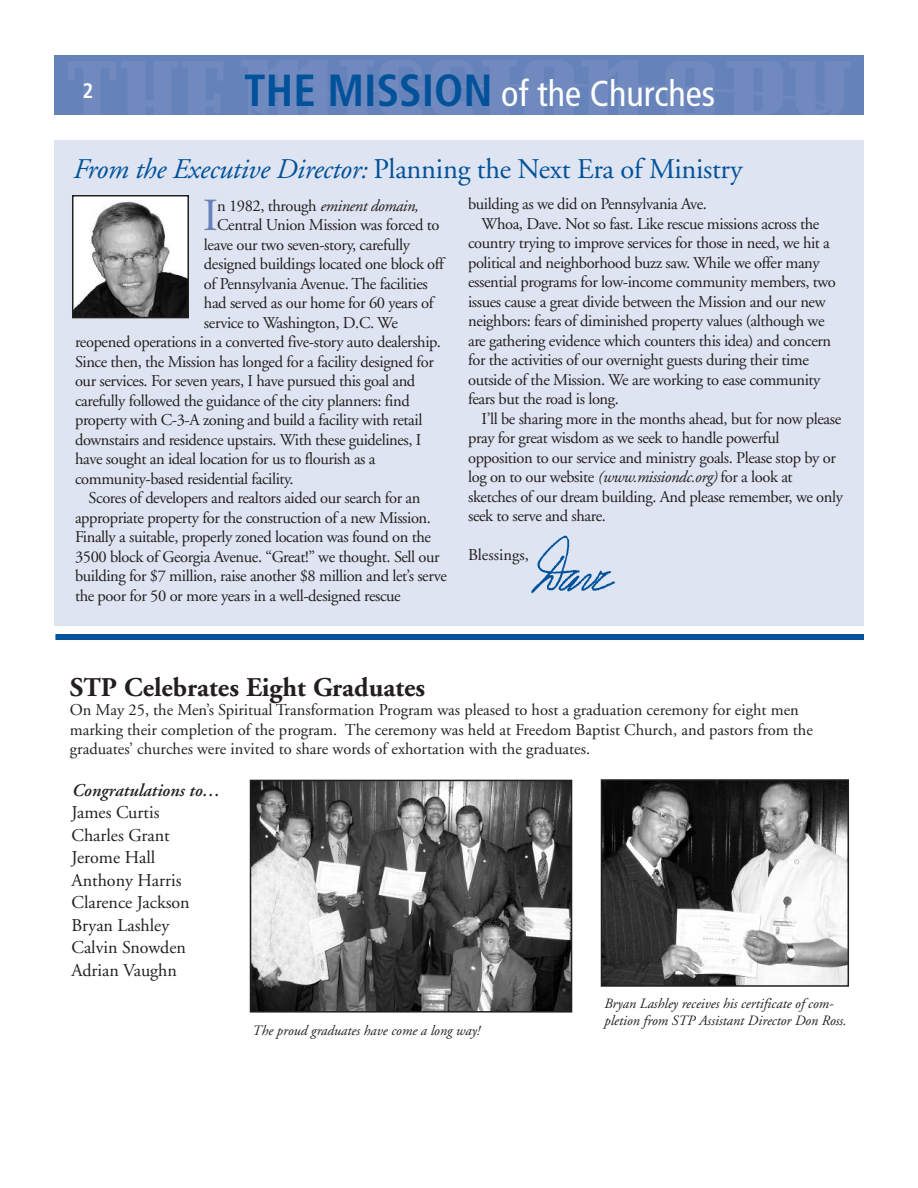
<style>
.page{position:relative;width:918px;height:1188px;background:#fff}
.page>*{position:absolute;margin:0;border:0;box-sizing:border-box;transform-origin:0 0}
.t1{font:45.9px "Adobe Garamond";color:#6582ba}
.t2{font:condensed 36px "Frutiger";color:#fff}
.t3{font:28.5px "Adobe Garamond";letter-spacing:-.01em;color:#01529a}
.t4{font:700 27px "Adobe Garamond";color:#231f20}
.t5{font:700 condensed 21px "Frutiger";color:#fff}
.t6{font:18px/22.5px "Adobe Garamond";color:#231f20}
.t7{font:italic 600 18px "Adobe Garamond";color:#231f20}
.t8{font:16.5px "Adobe Garamond";letter-spacing:-.025em;color:#231f20}
.t9{font:16.5px/19.5px "Adobe Garamond";color:#231f20}
.t10{font:italic 16.5px "Adobe Garamond";letter-spacing:-.025em;color:#231f20}
.t11{font:italic 14.25px/17.1px "Adobe Garamond";color:#231f20}
.s1{font-weight:700;font-size:45px;color:#01529a}
.s2{font-style:italic}
.s3{font-style:normal}
</style>
<div class="page">
<div style="left:54px;top:141px;width:810px;height:485px;background:#dee4f1"></div>
<img style="left:531px;top:535px;width:84px;height:59px">
<div style="left:54px;top:55px;width:810px;height:60px;background:#6582ba"></div>
<img style="left:68px;top:60px;width:783px;height:55px">
<img style="left:242px;top:61px;width:466px;height:54px">
<div style="left:55px;top:634px;width:809px;height:6px;background:#01529a"></div>
<div style="left:73px;top:196px;width:115px;height:122px;background:#fff"></div>
<img style="left:75px;top:201px;width:111px;height:114px">
<div style="left:72px;top:195px;width:117px;height:123px;border:2px solid #231f20"></div>
<img style="left:253px;top:783px;width:316px;height:227px">
<div style="left:250px;top:780px;width:322px;height:233px;border:2px solid #231f20"></div>
<img style="left:604px;top:782px;width:242px;height:202px">
<div style="left:601px;top:779px;width:248px;height:208px;border:2px solid #231f20"></div>
<p class="t5" style="left:82px;top:82px;width:12px">2</p>
<h2 class="t2" style="left:244px;top:79px;width:472px"><span class="s1">THE MISSION</span> of the Churches</h2>
<h3 class="t3" style="left:72px;top:158px;width:672px"><span class="s2">From the Executive Director:</span> Planning the Next Era of Ministry</h3>
<h1 class="t1" style="left:203px;top:197px;width:17px">I</h1>
<p class="t10" style="left:217px;top:199px;width:203px"><span class="s3">n 1982, through</span> eminent domain,</p>
<p class="t8" style="left:217px;top:219px;width:224px">Central Union Mission was forced to</p>
<p class="t8" style="left:204px;top:238px;width:208px">leave our two seven-story, carefully</p>
<p class="t8" style="left:204px;top:258px;width:242px">designed buildings located one block off</p>
<p class="t8" style="left:204px;top:277px;width:225px">of Pennsylvania Avenue. The facilities</p>
<p class="t8" style="left:204px;top:297px;width:231px">had served as our home for 60 years of</p>
<p class="t8" style="left:204px;top:316px;width:195px">service to Washington, D.C. We</p>
<p class="t8" style="left:75px;top:336px;width:367px">reopened operations in a converted five-story auto dealership.</p>
<p class="t8" style="left:75px;top:355px;width:360px">Since then, the Mission has longed for a facility designed for</p>
<p class="t8" style="left:75px;top:375px;width:342px">our services. For seven years, I have pursued this goal and</p>
<p class="t8" style="left:75px;top:394px;width:336px">carefully followed the guidance of the city planners: find</p>
<p class="t8" style="left:75px;top:414px;width:349px">property with C-3-A zoning and build a facility with retail</p>
<p class="t8" style="left:75px;top:433px;width:348px">downstairs and residence upstairs. With these guidelines, I</p>
<p class="t8" style="left:75px;top:453px;width:302px">have sought an ideal location for us to flourish as a</p>
<p class="t8" style="left:75px;top:472px;width:220px">community-based residential facility.</p>
<p class="t8" style="left:89px;top:492px;width:334px">Scores of developers and realtors aided our search for an</p>
<p class="t8" style="left:75px;top:511px;width:357px">appropriate property for the construction of a new Mission.</p>
<p class="t8" style="left:75px;top:531px;width:357px">Finally a suitable, properly zoned location was found on the</p>
<p class="t8" style="left:75px;top:550px;width:366px">3500 block of Georgia Avenue. “Great!” we thought. Sell our</p>
<p class="t8" style="left:75px;top:570px;width:373px">building for $7 million, raise another $8 million and let’s serve</p>
<p class="t8" style="left:75px;top:589px;width:327px">the poor for 50 or more years in a well-designed rescue</p>
<p class="t8" style="left:468px;top:197px;width:241px">building as we did on Pennsylvania Ave.</p>
<p class="t8" style="left:482px;top:217px;width:339px">Whoa, Dave. Not so fast. Like rescue missions across the</p>
<p class="t8" style="left:468px;top:236px;width:363px">country trying to improve services for those in need, we hit a</p>
<p class="t8" style="left:468px;top:256px;width:353px">political and neighborhood buzz saw. While we offer many</p>
<p class="t8" style="left:468px;top:275px;width:369px">essential programs for low-income community members, two</p>
<p class="t8" style="left:468px;top:295px;width:359px">issues cause a great divide between the Mission and our new</p>
<p class="t8" style="left:468px;top:314px;width:358px">neighbors: fears of diminished property values (although we</p>
<p class="t8" style="left:468px;top:334px;width:365px">are gathering evidence which counters this idea) and concern</p>
<p class="t8" style="left:468px;top:353px;width:342px">for the activities of our overnight guests during their time</p>
<p class="t8" style="left:468px;top:373px;width:354px">outside of the Mission. We are working to ease community</p>
<p class="t8" style="left:468px;top:392px;width:152px">fears but the road is long.</p>
<p class="t8" style="left:482px;top:412px;width:361px">I’ll be sharing more in the months ahead, but for now please</p>
<p class="t8" style="left:468px;top:431px;width:313px">pray for great wisdom as we seek to handle powerful</p>
<p class="t8" style="left:468px;top:451px;width:369px">opposition to our service and ministry goals. Please stop by or</p>
<p class="t8" style="left:468px;top:470px;width:326px">log on to our website <span class="s2">(www.missiondc.org)</span> for a look at</p>
<p class="t8" style="left:468px;top:490px;width:376px">sketches of our dream building. And please remember, we only</p>
<p class="t8" style="left:468px;top:509px;width:139px">seek to serve and share.</p>
<p class="t9" style="left:468px;top:547px;width:62px">Blessings,</p>
<h3 class="t4" style="left:70px;top:677px;width:357px">STP Celebrates Eight Graduates</h3>
<p class="t9" style="left:70px;top:702px;width:745px">On May 25, the Men’s Spiritual Transformation Program was pleased to host a graduation ceremony for eight men marking their completion of the program. The ceremony was held at Freedom Baptist Church, and pastors from the graduates’ churches were invited to share words of exhortation with the graduates.</p>
<p class="t7" style="left:71px;top:783px;width:150px">Congratulations to…</p>
<p class="t6" style="left:71px;top:803px;width:120px">James Curtis<br>Charles Grant<br>Jerome Hall<br>Anthony Harris<br>Clarence Jackson<br>Bryan Lashley<br>Calvin Snowden<br>Adrian Vaughn</p>
<p class="t11" style="left:252px;top:1023px;width:229px">The proud graduates have come a long way!</p>
<p class="t11" style="left:604px;top:996px;width:244px">Bryan Lashley receives his certificate of com&shy;pletion from STP Assistant Director Don Ross.</p>
</div>
